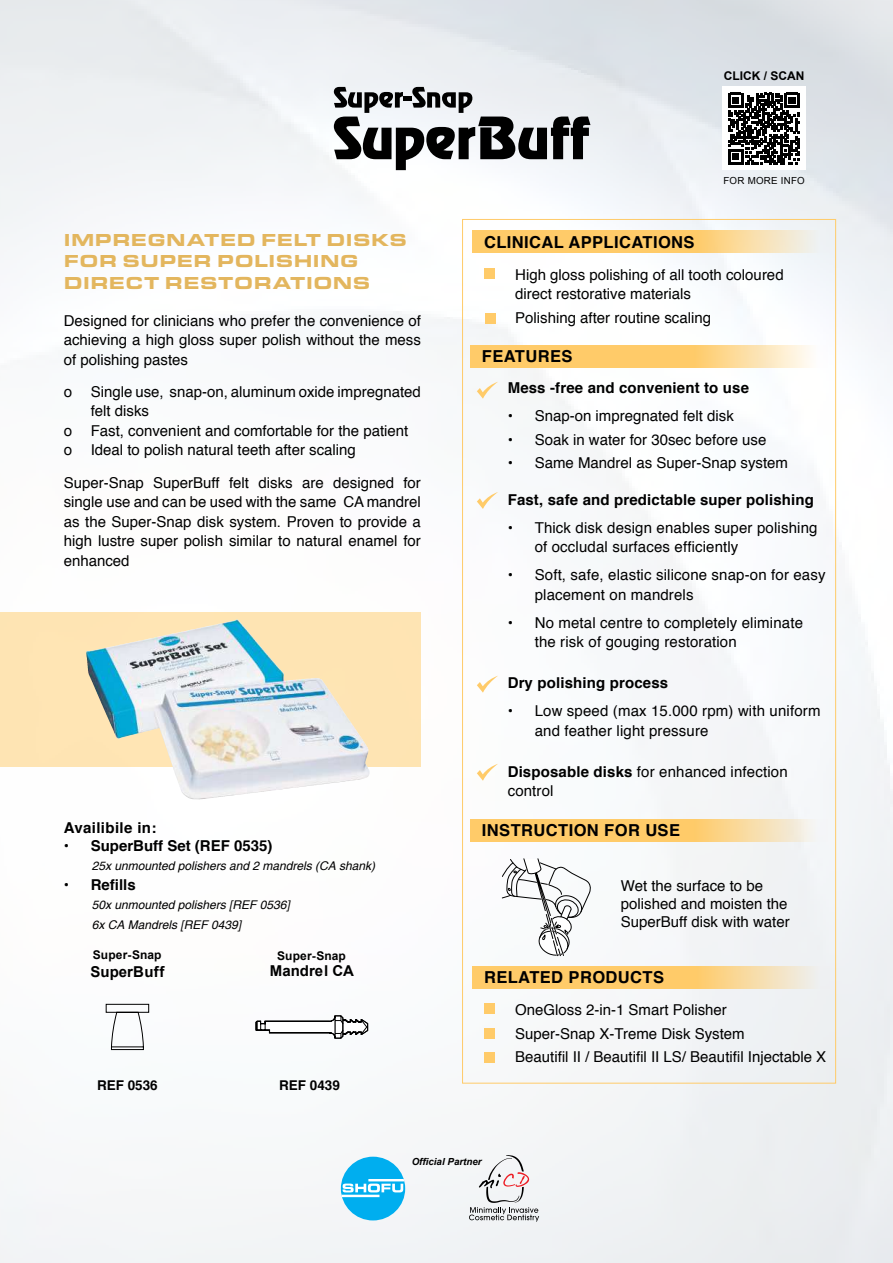
<style>
.page{position:relative;width:893px;height:1263px;background:#fff}
.page>*{position:absolute;margin:0;border:0;box-sizing:border-box;transform-origin:0 0}
.t1{font:900 18px/21.6px "Eurostile Ext";letter-spacing:.025em;color:#e3b65e}
.t2{font:700 16.5px "Helvetica";letter-spacing:.025em;color:#000}
.t3{font:15px/19.5px "Helvetica";color:#000}
.t4{font:700 15px "Helvetica";letter-spacing:.01em;color:#000}
.t5{font:700 15px "Arial";color:#000}
.t6{font:700 13.5px "Helvetica";color:#000}
.t7{font:italic 12px/20.1px "Helvetica";color:#000}
.t8{font:700 12px "Arial";color:#000}
.t9{font:italic 700 9.75px "Arial";color:#000}
.t10{font:9.75px "Arial";letter-spacing:.025em;color:#000}
.s1{font-weight:700}
</style>
<div class="page">
<img style="left:0;top:0;width:893px;height:1263px">
<svg style="left:470px;top:345px;width:357px;height:22px;background:#fed486"></svg>
<svg style="left:470px;top:819px;width:357px;height:22px;background:#fcd284"></svg>
<svg style="left:472px;top:966px;width:357px;height:23px;background:#fbd284"></svg>
<svg style="left:472px;top:231px;width:357px;height:22px;background:#fcd385"></svg>
<div style="left:484px;top:268px;width:10px;height:11px;background:#ffcb69"></div>
<div style="left:485px;top:313px;width:10px;height:11px;background:#ffcb69"></div>
<div style="left:484px;top:1003px;width:10px;height:11px;background:#ffcb69"></div>
<div style="left:484px;top:1028px;width:10px;height:11px;background:#ffcb69"></div>
<svg style="left:0;top:612px;width:421px;height:155px;background:#efe1c0"></svg>
<svg style="left:477px;top:382px;width:21px;height:17px"></svg>
<svg style="left:477px;top:492px;width:21px;height:17px"></svg>
<svg style="left:477px;top:676px;width:21px;height:17px"></svg>
<svg style="left:477px;top:764px;width:21px;height:17px"></svg>
<div style="left:341px;top:1157px;width:64px;height:63px;background:#00aeef;border-radius:50%"></div>
<svg style="left:341px;top:1179px;width:63px;height:18px"></svg>
<svg style="left:469px;top:1155px;width:70px;height:66px"></svg>
<div style="left:722px;top:86px;width:84px;height:83px;background:#fff"></div>
<svg style="left:728px;top:93px;width:71px;height:71px"></svg>
<div style="left:484px;top:1052px;width:10px;height:10px;background:#ffcb69"></div>
<img style="left:86px;top:620px;width:149px;height:119px">
<svg style="left:334px;top:87px;width:256px;height:83px"></svg>
<svg style="left:502px;top:857px;width:89px;height:100px"></svg>
<svg style="left:106px;top:1004px;width:43px;height:46px"></svg>
<svg style="left:255px;top:1015px;width:113px;height:24px"></svg>
<p class="t8" style="left:724px;top:70px;width:82px">CLICK / SCAN</p>
<p class="t1" style="left:64px;top:228px;width:345px">IMPREGNATED FELT DISKS<br>FOR SUPER POLISHING<br>DIRECT RESTORATIONS</p>
<p class="t3" style="left:64px;top:311px;width:359px;text-align:justify">Designed for clinicians who prefer the convenience of achieving a high gloss super polish without the mess of polishing pastes</p>
<p class="t3" style="left:64px;top:382px;width:359px">о Single use, snap-on, aluminum oxide impregnated</p>
<p class="t3" style="left:91px;top:402px;width:60px">felt disks</p>
<p class="t3" style="left:64px;top:421px;width:346px">о Fast, convenient and comfortable for the patient</p>
<p class="t3" style="left:64px;top:441px;width:294px">о Ideal to polish natural teeth after scaling</p>
<p class="t3" style="left:64px;top:473px;width:359px;text-align:justify">Super-Snap SuperBuff felt disks are designed for single use and can be used with the same CA mandrel as the Super-Snap disk system. Proven to provide a high lustre super polish similar to natural enamel for enhanced</p>
<p class="t4" style="left:64px;top:816px;width:94px">Availibile in:</p>
<p class="t4" style="left:64px;top:834px;width:210px">• SuperBuff Set (REF 0535)</p>
<p class="t7" style="left:92px;top:856px;width:285px">25x unmounted polishers and 2 mandrels (CA shank)</p>
<p class="t4" style="left:64px;top:873px;width:74px">• Refills</p>
<p class="t7" style="left:92px;top:895px;width:200px">50x unmounted polishers [REF 0536]<br>6x CA Mandrels [REF 0439]</p>
<p class="t8" style="left:93px;top:948px;width:70px">Super-Snap</p>
<p class="t5" style="left:90px;top:963px;width:75px">SuperBuff</p>
<p class="t8" style="left:277px;top:948px;width:70px">Super-Snap</p>
<p class="t5" style="left:270px;top:963px;width:85px">Mandrel CA</p>
<p class="t6" style="left:97px;top:1075px;width:62px">REF 0536</p>
<p class="t6" style="left:279px;top:1075px;width:62px">REF 0439</p>
<p class="t10" style="left:723px;top:175px;width:83px">FOR MORE INFO</p>
<p class="t2" style="left:484px;top:229px;width:212px">CLINICAL APPLICATIONS</p>
<p class="t3" style="left:515px;top:265px;width:270px">High gloss polishing of all tooth coloured direct restorative materials</p>
<p class="t3" style="left:515px;top:308px;width:197px">Polishing after routine scaling</p>
<p class="t2" style="left:482px;top:343px;width:92px">FEATURES</p>
<p class="t4" style="left:508px;top:375px;width:243px">Mess -free and convenient to use</p>
<p class="t3" style="left:508px;top:406px;width:228px">• Snap-on impregnated felt disk</p>
<p class="t3" style="left:508px;top:430px;width:260px">• Soak in water for 30sec before use</p>
<p class="t3" style="left:508px;top:454px;width:282px">• Same Mandrel as Super-Snap system</p>
<p class="t4" style="left:508px;top:488px;width:308px">Fast, safe and predictable super polishing</p>
<p class="t3" style="left:535px;top:518px;width:284px;text-indent:-27px">• Thick disk design enables super polishing of occludal surfaces efficiently</p>
<p class="t3" style="left:535px;top:566px;width:292px;text-indent:-27px">• Soft, safe, elastic silicone snap-on for easy placement on mandrels</p>
<p class="t3" style="left:535px;top:613px;width:270px;text-indent:-27px">• No metal centre to completely eliminate the risk of gouging restoration</p>
<p class="t4" style="left:508px;top:671px;width:162px">Dry polishing process</p>
<p class="t3" style="left:535px;top:702px;width:287px;text-indent:-27px">• Low speed (max 15.000 rpm) with uniform and feather light pressure</p>
<p class="t3" style="left:508px;top:762px;width:282px"><span class="s1">Disposable disks</span> for enhanced infection control</p>
<p class="t2" style="left:482px;top:817px;width:200px">INSTRUCTION FOR USE</p>
<p class="t3" style="left:621px;top:877px;width:170px;line-height:18px">Wet the surface to be polished and moisten the<br>SuperBuff disk with water</p>
<p class="t2" style="left:484px;top:964px;width:182px">RELATED PRODUCTS</p>
<p class="t3" style="left:515px;top:998px;width:312px;line-height:23.7px">OneGloss 2-in-1 Smart Polisher<br>Super-Snap X-Treme Disk System<br>Beautifil II / Beautifil II LS/ Beautifil Injectable X</p>
<p class="t9" style="left:412px;top:1156px;width:71px">Official Partner</p>
</div>
